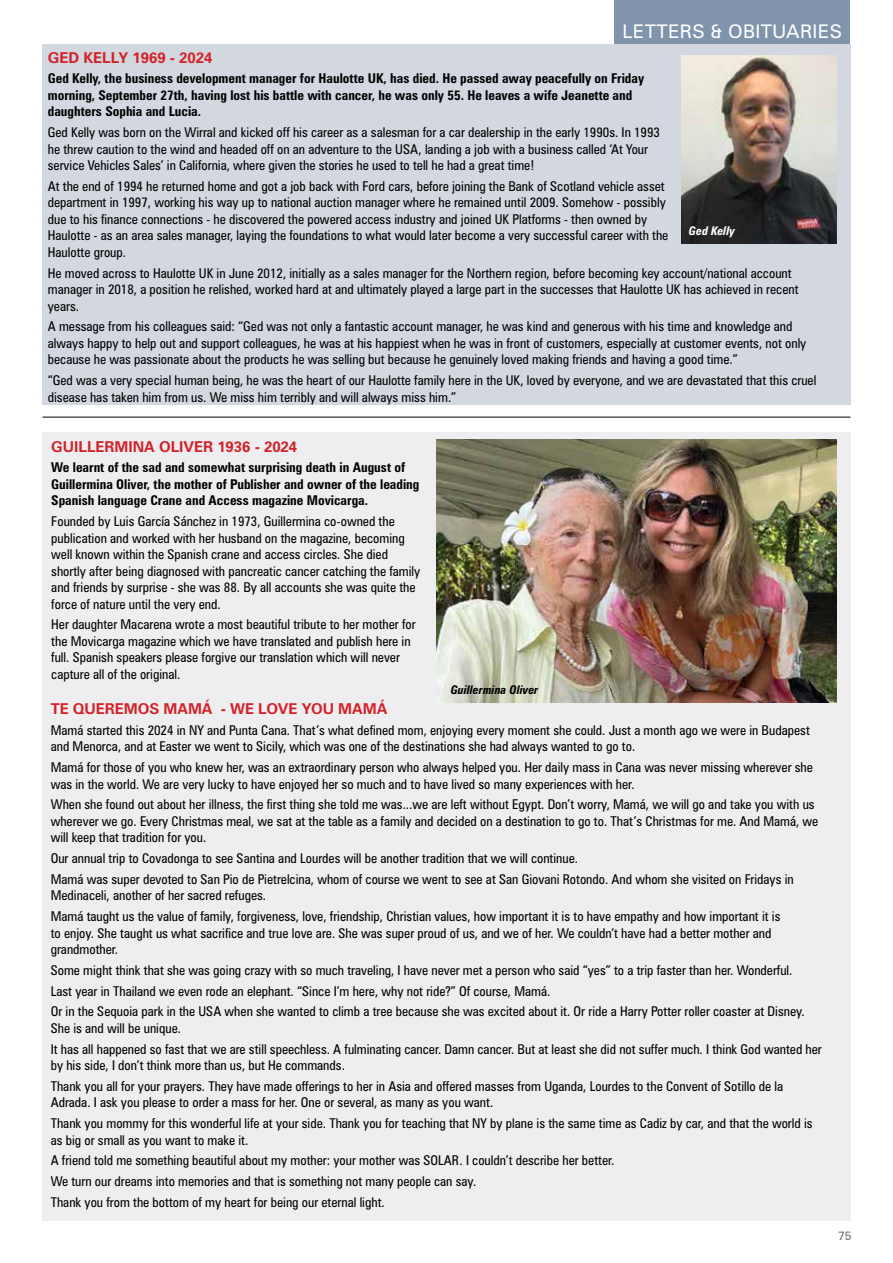
<style>
.page{position:relative;width:893px;height:1263px;background:#fff}
.page>*{position:absolute;margin:0;border:0;box-sizing:border-box;transform-origin:0 0}
.t1{font:18.75px "Zurich BT";letter-spacing:.02em;color:#fff}
.t2{font:700 15px "Zurich BT";color:#d2232a}
.t3{font:condensed 13.5px/16.5px "Zurich BT";color:#000}
.t4{font:700 condensed 13.5px/16.5px "Zurich BT";color:#000}
.t5{font:italic 700 condensed 12px "Zurich BT";color:#000}
.t6{font:italic 700 condensed 12px "Zurich BT";color:#fff}
.t7{font:12px "Zurich BT";color:#6d6e71}
</style>
<div class="page">
<div style="left:42px;top:432px;width:808px;height:788px;background:#eeeef1"></div>
<div style="left:42px;top:45px;width:808px;height:360px;background:#d3d7df"></div>
<div style="left:614px;top:0;width:236px;height:43px;background:#8094ac"></div>
<img style="left:682px;top:56px;width:155px;height:187px">
<hr style="left:43px;top:417px;width:807px;height:1px;background:#000">
<img style="left:436px;top:439px;width:400px;height:263px">
<h1 class="t1" style="left:622px;top:20px;width:221px">LETTERS &amp; OBITUARIES</h1>
<p class="t2" style="left:48px;top:48px;width:166px">GED KELLY 1969 - 2024</p>
<p class="t4" style="left:48px;top:70px;width:598px">Ged Kelly, the business development manager for Haulotte UK, has died. He passed away peacefully on Friday morning, September 27th, having lost his battle with cancer, he was only 55. He leaves a wife Jeanette and daughters Sophia and Lucia.</p>
<p class="t3" style="left:48px;top:124px;width:614px">Ged Kelly was born on the Wirral and kicked off his career as a salesman for a car dealership in the early 1990s. In 1993 he threw caution to the wind and headed off on an adventure to the USA, landing a job with a business called ‘At Your service Vehicles Sales’ in California, where given the stories he used to tell he had a great time!</p>
<p class="t3" style="left:48px;top:178px;width:622px">At the end of 1994 he returned home and got a job back with Ford cars, before joining the Bank of Scotland vehicle asset department in 1997, working his way up to national auction manager where he remained until 2009. Somehow - possibly due to his finance connections - he discovered the powered access industry and joined UK Platforms - then owned by Haulotte - as an area sales manager, laying the foundations to what would later become a very successful career with the Haulotte group.</p>
<p class="t3" style="left:48px;top:264px;width:752px">He moved across to Haulotte UK in June 2012, initially as a sales manager for the Northern region, before becoming key account/national account manager in 2018, a position he relished, worked hard at and ultimately played a large part in the successes that Haulotte UK has achieved in recent years.</p>
<p class="t3" style="left:48px;top:318px;width:760px">A message from his colleagues said: “Ged was not only a fantastic account manager, he was kind and generous with his time and knowledge and always happy to help out and support colleagues, he was at his happiest when he was in front of customers, especially at customer events, not only because he was passionate about the products he was selling but because he genuinely loved making friends and having a good time.”</p>
<p class="t3" style="left:48px;top:372px;width:770px">“Ged was a very special human being, he was the heart of our Haulotte family here in the UK, loved by everyone, and we are devastated that this cruel disease has taken him from us. We miss him terribly and will always miss him.”</p>
<p class="t6" style="left:689px;top:223px;width:47px">Ged Kelly</p>
<p class="t2" style="left:51px;top:437px;width:247px">GU ILLERM INA OLIVER 1936 - 2024</p>
<p class="t4" style="left:51px;top:459px;width:370px">We learnt of the sad and somewhat surprising death in August of<br>Guillermina Oliver, the mother of Publisher and owner of the leading<br>Spanish language Crane and Access magazine Movicarga.</p>
<p class="t3" style="left:51px;top:513px;width:371px">Founded by Luis García Sánchez in 1973, Guillermina co-owned the publication and worked with her husband on the magazine, becoming well known within the Spanish crane and access circles. She died shortly after being diagnosed with pancreatic cancer catching the family and friends by surprise - she was 88. By all accounts she was quite the force of nature until the very end.</p>
<p class="t3" style="left:51px;top:616px;width:366px">Her daughter Macarena wrote a most beautiful tribute to her mother for the Movicarga magazine which we have translated and publish here in full. Spanish speakers please forgive our translation which will never capture all of the original.</p>
<p class="t5" style="left:451px;top:682px;width:89px">Guillermina Oliver</p>
<p class="t2" style="left:51px;top:700px;width:315px">TE QUEREMOS MAMÁ - WE LOVE YOU MAMÁ</p>
<p class="t3" style="left:51px;top:722px;width:761px">Mamá started this 2024 in NY and Punta Cana. That’s what defined mom, enjoying every moment she could. Just a month ago we were in Budapest and Menorca, and at Easter we went to Sicily, which was one of the destinations she had always wanted to go to.</p>
<p class="t3" style="left:51px;top:759px;width:764px">Mamá for those of you who knew her, was an extraordinary person who always helped you. Her daily mass in Cana was never missing wherever she was in the world. We are very lucky to have enjoyed her so much and to have lived so many experiences with her.</p>
<p class="t3" style="left:51px;top:796px;width:769px">When she found out about her illness, the first thing she told me was...we are left without Egypt. Don’t worry, Mamá, we will go and take you with us wherever we go. Every Christmas meal, we sat at the table as a family and decided on a destination to go to. That’s Christmas for me. And Mamá, we will keep that tradition for you.</p>
<p class="t3" style="left:51px;top:848px;width:745px;line-height:20.7px">Our annual trip to Covadonga to see Santina and Lourdes will be another tradition that we will continue.<br>Mamá was super devoted to San Pio de Pietrelcina, whom of course we went to see at San Giovani Rotondo. And whom she visited on Fridays in</p>
<p class="t3" style="left:51px;top:885px;width:731px;line-height:20.7px">Medinaceli, another of her sacred refuges.<br>Mamá taught us the value of family, forgiveness, love, friendship, Christian values, how important it is to have empathy and how important it is</p>
<p class="t3" style="left:51px;top:924px;width:722px">to enjoy. She taught us what sacrifice and true love are. She was super proud of us, and we of her. We couldn’t have had a better mother and grandmother.</p>
<p class="t3" style="left:51px;top:960px;width:756px;line-height:20.7px">Some might think that she was going crazy with so much traveling, I have never met a person who said “yes” to a trip faster than her. Wonderful.<br>Last year in Thailand we even rode an elephant. “Since I’m here, why not ride?” Of course, Mamá.<br>Or in the Sequoia park in the USA when she wanted to climb a tree because she was excited about it. Or ride a Harry Potter roller coaster at Disney.</p>
<p class="t3" style="left:51px;top:1018px;width:773px;line-height:20.7px">She is and will be unique.<br>It has all happened so fast that we are still speechless. A fulminating cancer. Damn cancer. But at least she did not suffer much. I think God wanted her</p>
<p class="t3" style="left:51px;top:1055px;width:734px;line-height:20.7px">by his side, I don’t think more than us, but He commands.<br>Thank you all for your prayers. They have made offerings to her in Asia and offered masses from Uganda, Lourdes to the Convent of Sotillo de la</p>
<p class="t3" style="left:51px;top:1092px;width:763px;line-height:20.7px">Adrada. I ask you please to order a mass for her. One or several, as many as you want.<br>Thank you mommy for this wonderful life at your side. Thank you for teaching that NY by plane is the same time as Cadiz by car, and that the world is</p>
<p class="t3" style="left:51px;top:1129px;width:565px;line-height:20.7px">as big or small as you want to make it.<br>A friend told me something beautiful about my mother: your mother was SOLAR. I couldn’t describe her better.<br>We turn our dreams into memories and that is something not many people can say.<br>Thank you from the bottom of my heart for being our eternal light.</p>
<p class="t7" style="left:838px;top:1229px;width:15px">75</p>
</div>
